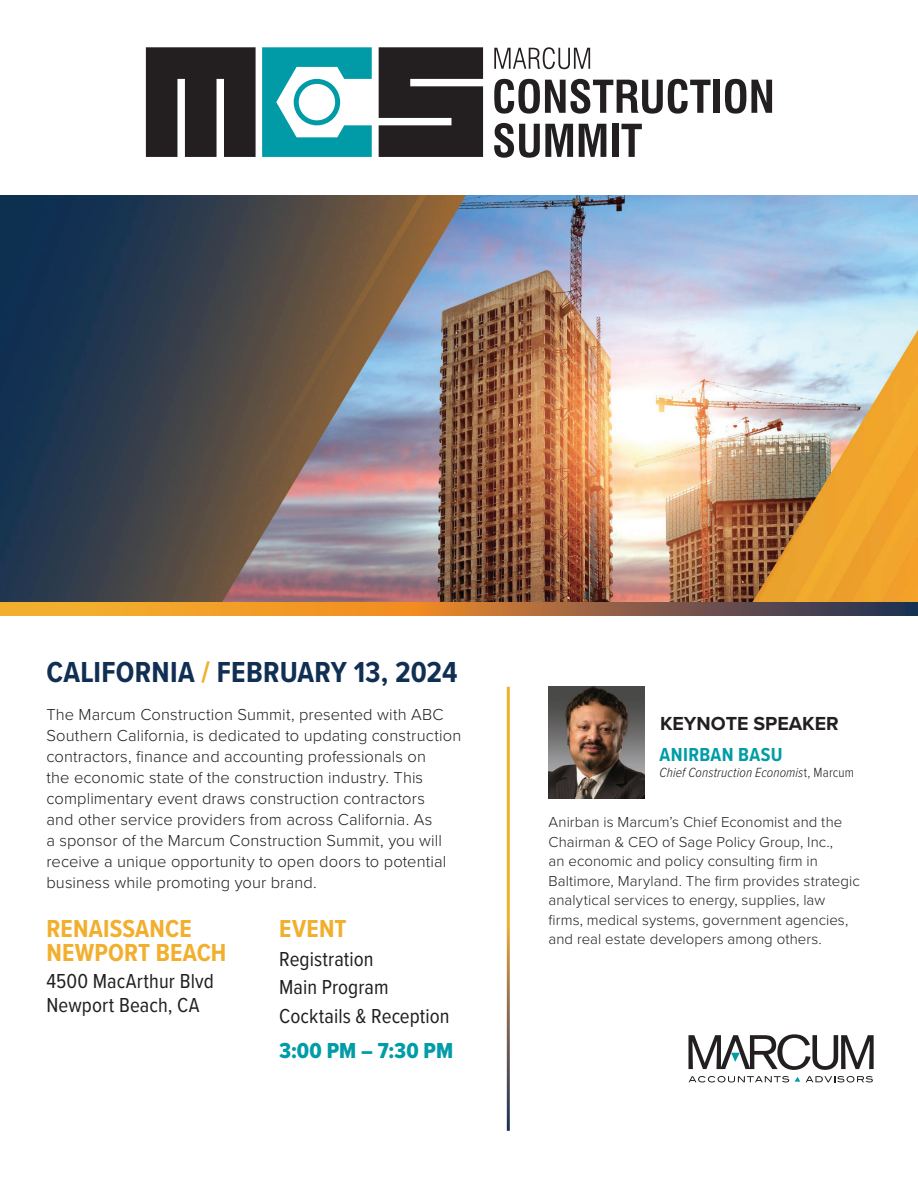
<style>
.page{position:relative;width:918px;height:1188px;background:#fff}
.page>*{position:absolute;margin:0;border:0;box-sizing:border-box;transform-origin:0 0}
.t1{font:700 30px "Proxima Nova Cond";letter-spacing:.005em;color:#102f53}
.t2{font:700 25.5px/24px "Proxima Nova Cond";letter-spacing:.005em;color:#f2af2e}
.t3{font:22.5px "Proxima Nova Cond Extrabld";color:#009ca7}
.t4{font:21px/28.5px "Proxima Nova Cond";letter-spacing:.005em;color:#231f20}
.t5{font:700 19.65px "Proxima Nova";color:#231f20}
.t6{font:700 19.5px "Proxima Nova Cond";letter-spacing:.02em;color:#009ca7}
.t7{font:300 16.5px/21px "Proxima Nova";letter-spacing:.005em;color:#231f20}
.t8{font:300 15px/19.5px "Proxima Nova";letter-spacing:.005em;color:#231f20}
.t9{font:italic 300 13.8px "Proxima Nova Cond";letter-spacing:.01em;color:#231f20}
.s1{color:#f2af2e}
.s2{font-style:normal}
</style>
<div class="page">
<img style="left:0;top:195px;width:918px;height:408px">
<svg style="left:494px;top:47px;width:96px;height:22px"></svg>
<svg style="left:494px;top:79px;width:217px;height:35px"></svg>
<div style="left:714px;top:80px;width:6px;height:33px;background:#231f20"></div>
<svg style="left:725px;top:79px;width:47px;height:35px"></svg>
<svg style="left:494px;top:123px;width:79px;height:35px"></svg>
<svg style="left:579px;top:124px;width:27px;height:33px"></svg>
<div style="left:612px;top:124px;width:6px;height:33px;background:#231f20"></div>
<svg style="left:621px;top:124px;width:21px;height:33px"></svg>
<svg style="left:146px;top:47px;width:110px;height:110px;background:#393637"></svg>
<svg style="left:379px;top:47px;width:104px;height:110px;background:#383435"></svg>
<svg style="left:262px;top:47px;width:110px;height:110px"></svg>
<svg style="left:689px;top:1076px;width:100px;height:7px"></svg>
<svg style="left:806px;top:1076px;width:67px;height:7px"></svg>
<svg style="left:688px;top:1034px;width:186px;height:36px"></svg>
<svg style="left:795px;top:1077px;width:5px;height:5px"></svg>
<svg style="left:0;top:603px;width:918px;height:12px;background:#b47938"></svg>
<img style="left:549px;top:687px;width:96px;height:111px">
<h1 class="t1" style="left:46px;top:650px;width:413px">CALIFORNIA <span class="s1">/</span> FEBRUARY 13, 2024</h1>
<p class="t7" style="left:46px;top:703px;width:416px">The Marcum Construction Summit, presented with ABC Southern California, is dedicated to updating construction contractors, finance and accounting professionals on<br>the economic state of the construction industry. This complimentary event draws construction contractors<br>and other service providers from across California. As<br>a sponsor of the Marcum Construction Summit, you will receive a unique opportunity to open doors to potential business while promoting your brand.</p>
<h2 class="t2" style="left:46px;top:916px;width:182px">RENAISSANCE<br>NEWPORT BEACH</h2>
<p class="t4" style="left:46px;top:968px;width:169px;line-height:24px">4500 MacArthur Blvd<br>Newport Beach, CA</p>
<h2 class="t2" style="left:279px;top:916px;width:69px">EVENT</h2>
<p class="t4" style="left:279px;top:944px;width:172px">Registration<br>Main Program<br>Cocktails &amp; Reception</p>
<h3 class="t3" style="left:279px;top:1034px;width:175px">3:00 PM – 7:30 PM</h3>
<p class="t5" style="left:660px;top:708px;width:180px">KEYNOTE SPEAKER</p>
<p class="t6" style="left:660px;top:740px;width:125px">ANIRBAN BASU</p>
<p class="t9" style="left:660px;top:762px;width:196px">Chief Construction Economis<span class="s2">t, Marcum</span></p>
<p class="t8" style="left:549px;top:812px;width:313px">Anirban is Marcum’s Chief Economist and the Chairman &amp; CEO of Sage Policy Group, Inc.,<br>an economic and policy consulting firm in Baltimore, Maryland. The firm provides strategic analytical services to energy, supplies, law firms, medical systems, government agencies, and real estate developers among others.</p>
</div>
